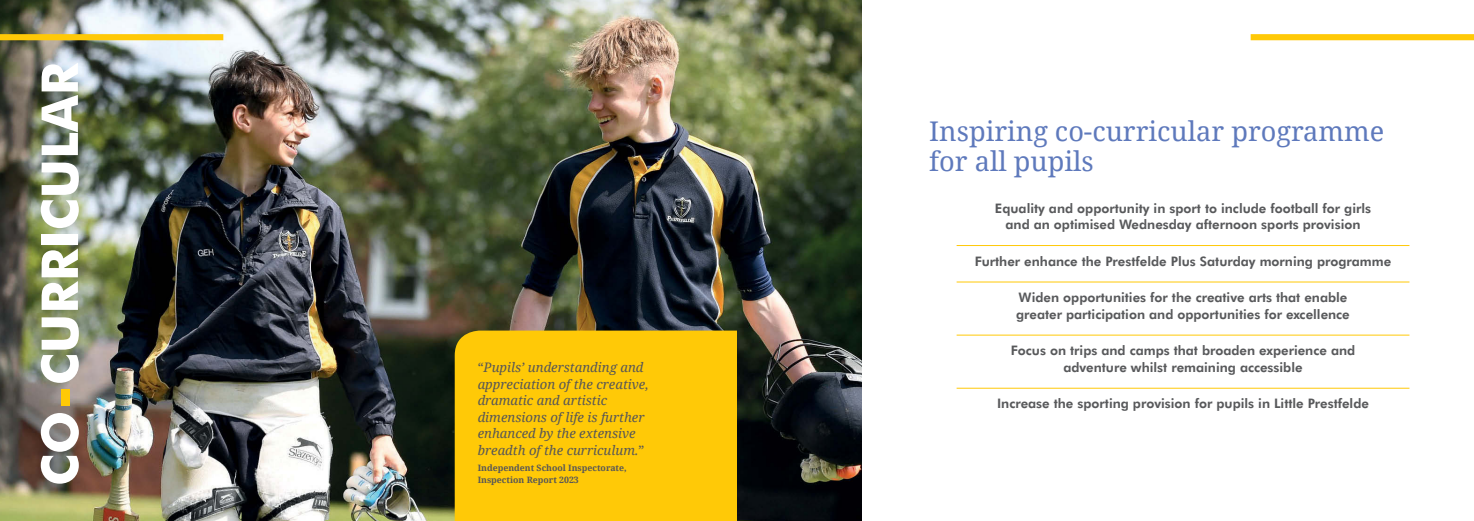
<style>
.page{position:relative;width:1474px;height:521px;background:#fff}
.page>*{position:absolute;margin:0;border:0;box-sizing:border-box;transform-origin:0 0}
.t1{font:700 50.75px "Futura BT";color:#fff}
.t2{font:27.12px/30.6px "Noto Serif";color:#5e79bc}
.t3{font:800 13.12px/16.6px "Futura BT";color:#58595b;text-align:center}
.t4{font:italic 13.12px/16.6px "Noto Serif";color:#575657}
.t5{font:700 8.75px/11.4px "Noto Serif";color:#575657}
.s1{color:#ffc907}
.s2{font-style:normal}
</style>
<div class="page">
<img style="left:0;top:0;width:861px;height:521px">
<div style="left:1250px;top:34px;width:223px;height:6px;background:#ffc907"></div>
<div style="left:0;top:34px;width:223px;height:6px;background:#ffc907"></div>
<hr style="left:956px;top:245px;width:453px;height:1px;background:#ffc907">
<hr style="left:956px;top:282px;width:453px;height:1px;background:#ffc907">
<hr style="left:956px;top:335px;width:453px;height:1px;background:#ffc907">
<hr style="left:956px;top:388px;width:453px;height:1px;background:#ffc907">
<div style="left:455px;top:331px;width:282px;height:190px;background:#ffc907"></div>
<h1 class="t1" style="left:29px;top:486px;width:425px;rotate:-90deg">CO<span class="s1">-</span>CURRICULAR</h1>
<p class="t4" style="left:477px;top:358px;width:172px"><span class="s2">“</span>Pupils’ understanding and appreciation of the creative, dramatic and artistic dimensions of life is further enhanced by the extensive breadth of the curriculum.<span class="s2">”</span></p>
<p class="t5" style="left:477px;top:462px;width:150px">Independent School Inspectorate,<br>Inspection Report 2023</p>
<h2 class="t2" style="left:929px;top:114px;width:456px">Inspiring co-curricular programme for all pupils</h2>
<p class="t3" style="left:994px;top:200px;width:378px">Equality and opportunity in sport to include football for girls and an optimised Wednesday afternoon sports provision</p>
<p class="t3" style="left:974px;top:253px;width:418px">Further enhance the Prestfelde Plus Saturday morning programme</p>
<p class="t3" style="left:1016px;top:289px;width:335px;text-align:left">Widen opportunities for the creative arts that enable greater participation and opportunities for excellence</p>
<p class="t3" style="left:1010px;top:342px;width:346px">Focus on trips and camps that broaden experience and adventure whilst remaining accessible</p>
<p class="t3" style="left:997px;top:395px;width:373px">Increase the sporting provision for pupils in Little Prestfelde</p>
</div>
